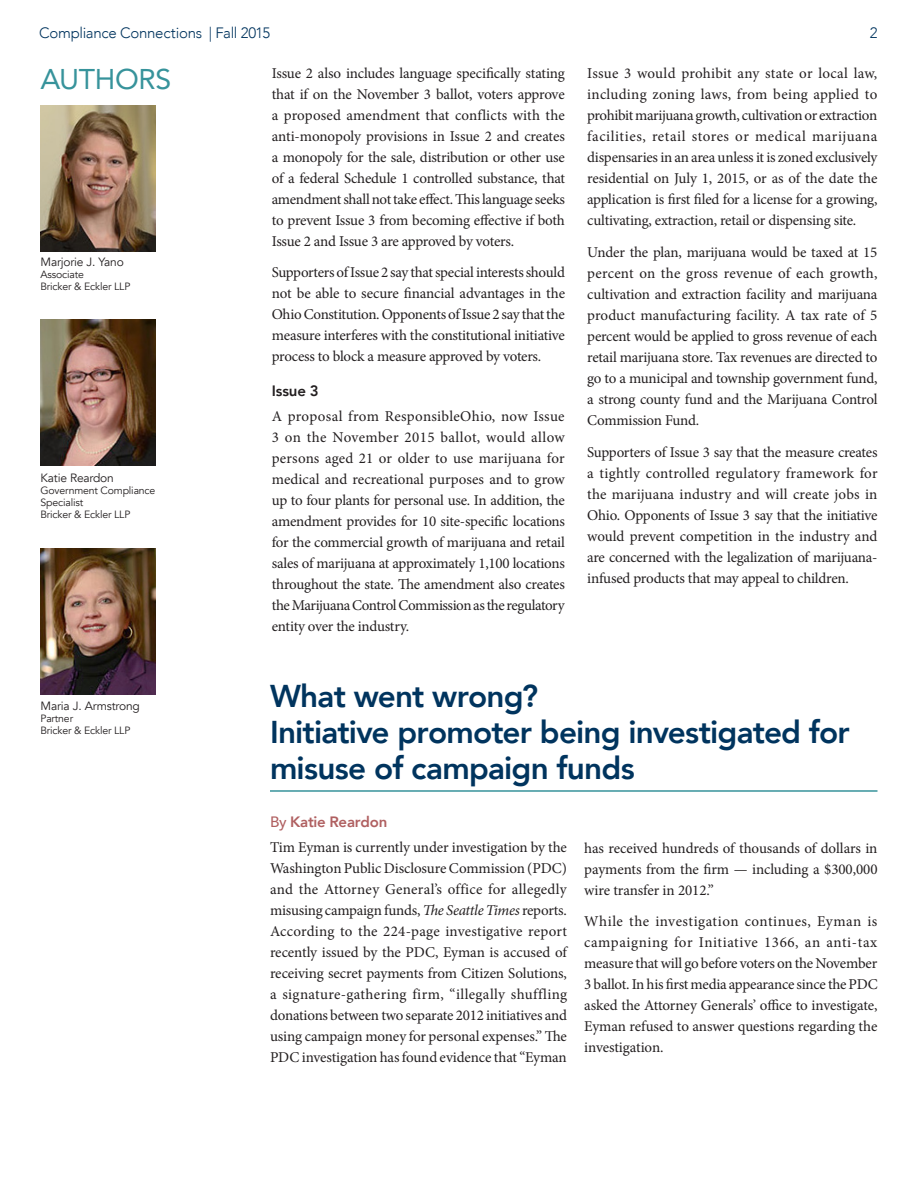
<style>
.page{position:relative;width:918px;height:1188px;background:#fff}
.page>*{position:absolute;margin:0;border:0;box-sizing:border-box;transform-origin:0 0}
.t1{font:800 31.5px/36px "Avenir LT Com";letter-spacing:-.025em;color:#00345e}
.Body{font:28.5px "Avenir LT Com";letter-spacing:-.015em;color:#37939b}
.text_2{font:15px/21px "Minion Pro";letter-spacing:-.015em;color:#231f20;text-align:justify}
.t2{font:300 15px "Avenir LT Com";letter-spacing:-.015em;color:#00345e}
.By_line{font:800 15px "Avenir LT Com";letter-spacing:-.015em;color:#b06061}
.Subtitle{font:800 15px "Avenir LT Com";letter-spacing:-.01em;color:#231f20}
.text_2-2{font:12px "Avenir LT Com";letter-spacing:-.015em;color:#231f20}
.text_2-3{font:10.5px/12px "Avenir LT Com";letter-spacing:-.015em;color:#231f20}
.s1{font-weight:500}
.s2{font-style:italic}
</style>
<div class="page">
<img style="left:41px;top:549px;width:114px;height:145px">
<img style="left:41px;top:320px;width:114px;height:145px">
<img style="left:41px;top:106px;width:114px;height:145px">
<hr style="left:270px;top:790px;width:608px;height:2px;background:#37939b">
<p class="t2" style="left:39px;top:24px;width:233px">Compliance Connections | Fall 2015</p>
<p class="t2" style="left:870px;top:24px;width:9px">2</p>
<p class="Body" style="left:40px;top:62px;width:132px">AUTHORS</p>
<p class="text_2-2" style="left:40px;top:255px;width:85px">Marjorie J. Yano</p>
<p class="text_2-3" style="left:40px;top:269px;width:45px">Associate</p>
<p class="text_2-3" style="left:40px;top:281px;width:91px">Bricker &amp; Eckler LLP</p>
<p class="text_2-2" style="left:40px;top:470px;width:75px">Katie Reardon</p>
<p class="text_2-3" style="left:40px;top:484px;width:116px">Government Compliance<br>Specialist</p>
<p class="text_2-3" style="left:40px;top:508px;width:91px">Bricker &amp; Eckler LLP</p>
<p class="text_2-2" style="left:40px;top:699px;width:101px">Maria J. Armstrong</p>
<p class="text_2-3" style="left:40px;top:712px;width:34px">Partner</p>
<p class="text_2-3" style="left:40px;top:724px;width:91px">Bricker &amp; Eckler LLP</p>
<p class="text_2" style="left:272px;top:62px;width:295px">Issue 2 also includes language specifically stating that if on the November 3 ballot, voters approve a proposed amendment that conflicts with the anti-monopoly provisions in Issue 2 and creates a monopoly for the sale, distribution or other use of a federal Schedule 1 controlled substance, that amendment shall not take effect. This language seeks to prevent Issue 3 from becoming effective if both Issue 2 and Issue 3 are approved by voters.</p>
<p class="text_2" style="left:272px;top:262px;width:295px">Supporters of Issue 2 say that special interests should not be able to secure financial advantages in the Ohio Constitution. Opponents of Issue 2 say that the measure interferes with the constitutional initiative process to block a measure approved by voters.</p>
<p class="Subtitle" style="left:272px;top:382px;width:48px">Issue 3</p>
<p class="text_2" style="left:272px;top:405px;width:295px">A proposal from ResponsibleOhio, now Issue 3 on the November 2015 ballot, would allow persons aged 21 or older to use marijuana for medical and recreational purposes and to grow up to four plants for personal use. In addition, the amendment provides for 10 site-specific locations for the commercial growth of marijuana and retail sales of marijuana at approximately 1,100 locations throughout the state. The amendment also creates the Marijuana Control Commission as the regulatory entity over the industry.</p>
<p class="text_2" style="left:587px;top:63px;width:292px">Issue 3 would prohibit any state or local law, including zoning laws, from being applied to prohibit marijuana growth, cultivation or extraction facilities, retail stores or medical marijuana dispensaries in an area unless it is zoned exclusively residential on July 1, 2015, or as of the date the application is first filed for a license for a growing, cultivating, extraction, retail or dispensing site.</p>
<p class="text_2" style="left:587px;top:242px;width:292px">Under the plan, marijuana would be taxed at 15 percent on the gross revenue of each growth, cultivation and extraction facility and marijuana product manufacturing facility. A tax rate of 5 percent would be applied to gross revenue of each retail marijuana store. Tax revenues are directed to go to a municipal and township government fund, a strong county fund and the Marijuana Control Commission Fund.</p>
<p class="text_2" style="left:587px;top:442px;width:292px">Supporters of Issue 3 say that the measure creates a tightly controlled regulatory framework for the marijuana industry and will create jobs in Ohio. Opponents of Issue 3 say that the initiative would prevent competition in the industry and are concerned with the legalization of marijuana&shy;infused products that may appeal to children.</p>
<p class="t1" style="left:270px;top:679px;width:581px">What went wrong?<br>Initiative promoter being investigated for misuse of campaign funds</p>
<p class="By_line" style="left:270px;top:813px;width:119px"><span class="s1">By</span> Katie Reardon</p>
<p class="text_2" style="left:270px;top:837px;width:299px">Tim Eyman is currently under investigation by the Washington Public Disclosure Commission (PDC) and the Attorney General’s office for allegedly misusing campaign funds, <span class="s2">The Seattle Times</span> reports.<br>According to the 224-page investigative report recently issued by the PDC, Eyman is accused of receiving secret payments from Citizen Solutions, a signature-gathering firm, “illegally shuffling donations between two separate 2012 initiatives and using campaign money for personal expenses.” The PDC investigation has found evidence that “Eyman</p>
<p class="text_2" style="left:584px;top:837px;width:295px">has received hundreds of thousands of dollars in payments from the firm — including a $300,000 wire transfer in 2012.”</p>
<p class="text_2" style="left:584px;top:911px;width:295px">While the investigation continues, Eyman is campaigning for Initiative 1366, an anti-tax measure that will go before voters on the November 3 ballot. In his first media appearance since the PDC asked the Attorney Generals’ office to investigate, Eyman refused to answer questions regarding the investigation.</p>
</div>
